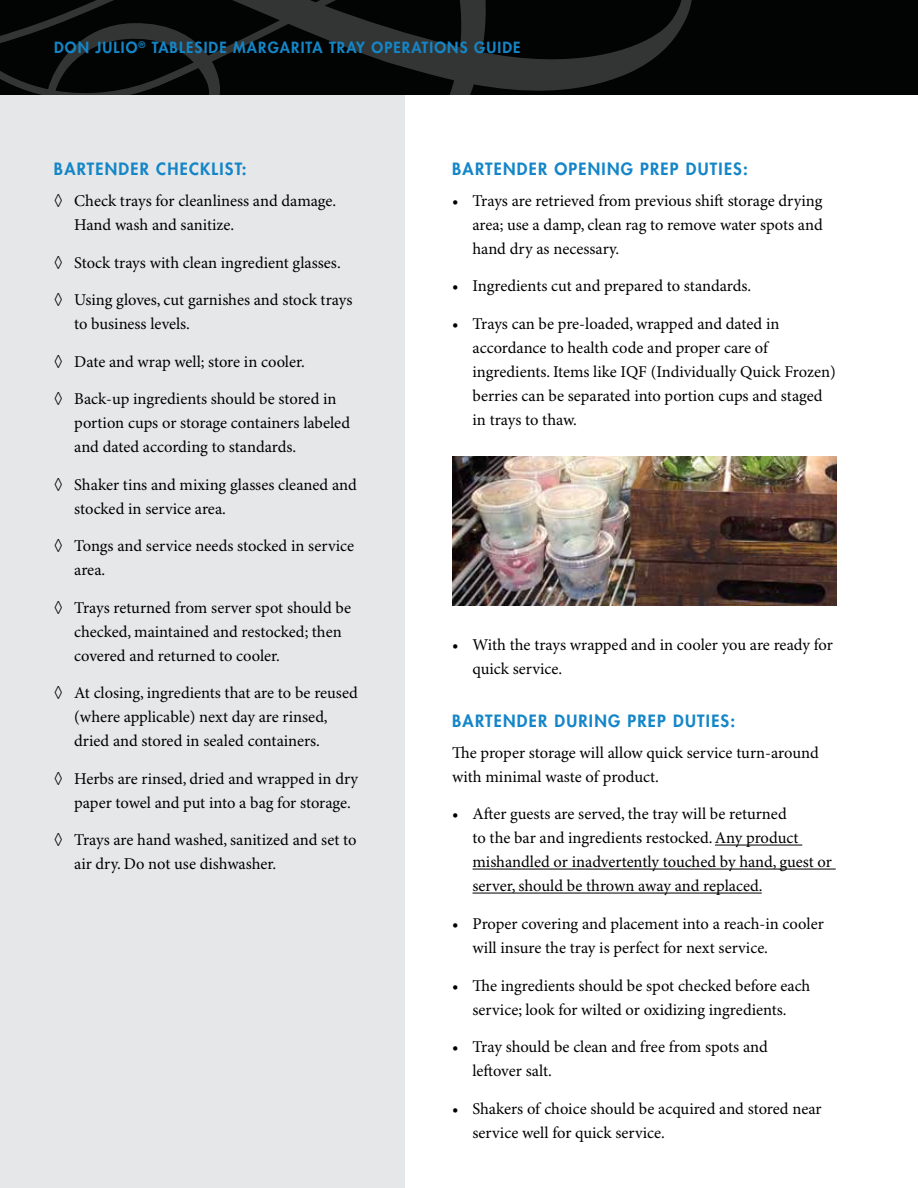
<style>
.page{position:relative;width:918px;height:1188px;background:#fff}
.page>*{position:absolute;margin:0;border:0;box-sizing:border-box;transform-origin:0 0}
.t1{font:16.5px/24px "Minion Pro";color:#000}
.t2{font:800 16.5px "Futura";letter-spacing:.075em;color:#1486c8}
.t3{font:800 15px "Futura";letter-spacing:.075em;color:#1486c8}
</style>
<div class="page">
<div style="left:0;top:94px;width:405px;height:1094px;background:#e6e7e8"></div>
<div style="left:0;top:0;width:918px;height:94px;background:#020403"></div>
<svg style="left:0;top:0;width:692px;height:94px"></svg>
<hr style="left:715px;top:845px;width:87px;height:1px;background:#000">
<hr style="left:472px;top:869px;width:364px;height:1px;background:#000">
<hr style="left:472px;top:893px;width:290px;height:1px;background:#000">
<img style="left:452px;top:456px;width:385px;height:149px">
<p class="t3" style="left:54px;top:38px;width:468px">DON JULIO<sup>®</sup> TABLESIDE MARGARITA TRAY OPERATIONS GUIDE</p>
<p class="t2" style="left:54px;top:158px;width:194px">BARTENDER CHECKLIST:</p>
<p class="t1" style="left:74px;top:189px;width:264px;text-indent:-20px">◊ Check trays for cleanliness and damage.<br>Hand wash and sanitize.</p>
<p class="t1" style="left:54px;top:251px;width:288px">◊ Stock trays with clean ingredient glasses.</p>
<p class="t1" style="left:74px;top:288px;width:280px;text-indent:-20px">◊ Using gloves, cut garnishes and stock trays to business levels.</p>
<p class="t1" style="left:54px;top:350px;width:252px">◊ Date and wrap well; store in cooler.</p>
<p class="t1" style="left:74px;top:387px;width:277px;text-indent:-20px">◊ Back-up ingredients should be stored in portion cups or storage containers labeled and dated according to standards.</p>
<p class="t1" style="left:74px;top:473px;width:284px;text-indent:-20px">◊ Shaker tins and mixing glasses cleaned and stocked in service area.</p>
<p class="t1" style="left:74px;top:535px;width:281px;text-indent:-20px">◊ Tongs and service needs stocked in service area.</p>
<p class="t1" style="left:74px;top:596px;width:278px;text-indent:-20px">◊ Trays returned from server spot should be checked, maintained and restocked; then covered and returned to cooler.</p>
<p class="t1" style="left:74px;top:682px;width:285px;text-indent:-20px">◊ At closing, ingredients that are to be reused (where applicable) next day are rinsed, dried and stored in sealed containers.</p>
<p class="t1" style="left:74px;top:767px;width:285px;text-indent:-20px">◊ Herbs are rinsed, dried and wrapped in dry paper towel and put into a bag for storage.</p>
<p class="t1" style="left:74px;top:829px;width:284px;text-indent:-20px">◊ Trays are hand washed, sanitized and set to air dry. Do not use dishwasher.</p>
<p class="t2" style="left:452px;top:158px;width:297px">BARTENDER OPENING PREP DUTIES:</p>
<p class="t1" style="left:472px;top:189px;width:352px;text-align:justify;text-indent:-20px">• Trays are retrieved from previous shift storage drying area; use a damp, clean rag to remove water spots and hand dry as necessary.</p>
<p class="t1" style="left:452px;top:275px;width:301px">• Ingredients cut and prepared to standards.</p>
<p class="t1" style="left:472px;top:312px;width:365px;text-indent:-20px">• Trays can be pre-loaded, wrapped and dated in accordance to health code and proper care of ingredients. Items like IQF (Individually Quick Frozen) berries can be separated into portion cups and staged in trays to thaw.</p>
<p class="t1" style="left:472px;top:633px;width:362px;text-indent:-20px">• With the trays wrapped and in cooler you are ready for quick service.</p>
<p class="t2" style="left:452px;top:710px;width:285px">BARTENDER DURING PREP DUTIES:</p>
<p class="t1" style="left:452px;top:741px;width:368px">The proper storage will allow quick service turn-around with minimal waste of product.</p>
<p class="t1" style="left:472px;top:803px;width:361px;text-indent:-20px">• After guests are served, the tray will be returned<br>to the bar and ingredients restocked. Any product mishandled or inadvertently touched by hand, guest or server, should be thrown away and replaced.</p>
<p class="t1" style="left:472px;top:912px;width:353px;text-indent:-20px">• Proper covering and placement into a reach-in cooler will insure the tray is perfect for next service.</p>
<p class="t1" style="left:452px;top:974px;width:360px;text-align:center">• The ingredients should be spot checked before each service; look for wilted or oxidizing ingredients.</p>
<p class="t1" style="left:472px;top:1035px;width:297px;text-indent:-20px">• Tray should be clean and free from spots and leftover salt.</p>
<p class="t1" style="left:472px;top:1097px;width:351px;text-indent:-20px">• Shakers of choice should be acquired and stored near service well for quick service.</p>
</div>
